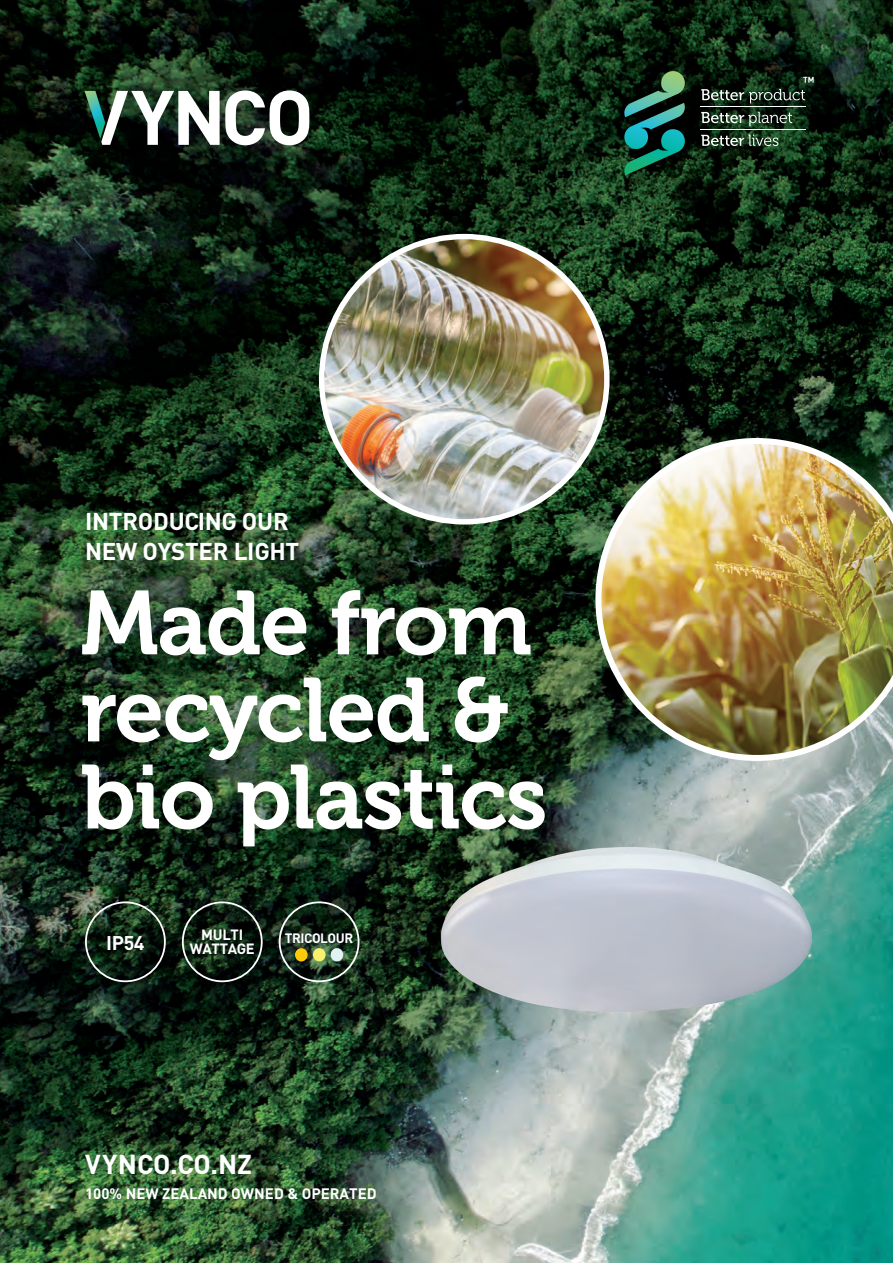
<style>
.page{position:relative;width:893px;height:1263px;background:#fff}
.page>*{position:absolute;margin:0;border:0;box-sizing:border-box;transform-origin:0 0}
.t1{font:90px/87px "Museo 700";letter-spacing:-.02em;color:#fff}
.t2{font:700 27px "DIN";letter-spacing:.025em;color:#fff}
.t3{font:700 24px/30px "DIN";letter-spacing:-.01em;color:#fff}
.t4{font:700 19.65px "DIN";color:#fff}
.t5{font:700 15px "DIN";color:#fff}
.t6{font:700 14.7px/14.7px "DIN";letter-spacing:-.02em;color:#fff;text-align:center}
.t7{font:700 13.5px "DIN";letter-spacing:-.03em;color:#fff}
</style>
<div class="page">
<img style="left:0;top:0;width:893px;height:1263px">
<div style="left:85px;top:901px;width:81px;height:81px;border:2px solid #fff;border-radius:50%"></div>
<div style="left:182px;top:901px;width:81px;height:81px;border:2px solid #fff;border-radius:50%"></div>
<div style="left:279px;top:901px;width:80px;height:81px;border:2px solid #fff;border-radius:50%"></div>
<div style="left:313px;top:948px;width:13px;height:13px;background:#f6f06c;border-radius:50%"></div>
<div style="left:295px;top:948px;width:13px;height:13px;background:#feca0a;border-radius:50%"></div>
<div style="left:331px;top:948px;width:12px;height:13px;background:#e0f2f1;border-radius:50%"></div>
<img style="left:322px;top:237px;width:285px;height:285px;border-radius:143px">
<img style="left:595px;top:438px;width:298px;height:323px">
<svg style="left:84px;top:90px;width:225px;height:55px"></svg>
<svg style="left:701px;top:89px;width:104px;height:14px"></svg>
<svg style="left:701px;top:112px;width:91px;height:14px"></svg>
<svg style="left:701px;top:135px;width:77px;height:11px"></svg>
<hr style="left:701px;top:106px;width:105px;height:1px;background:#fff">
<hr style="left:701px;top:129px;width:105px;height:1px;background:#fff">
<svg style="left:622px;top:71px;width:65px;height:104px;background:#1b5749"></svg>
<svg style="left:803px;top:77px;width:11px;height:6px"></svg>
<img style="left:432px;top:833px;width:389px;height:192px">
<p class="t3" style="left:85px;top:505px;width:216px">INTRODUCING OUR<br>NEW OYSTER LIGHT</p>
<p class="t1" style="left:81px;top:581px;width:469px">Made from recycled &amp; bio plastics</p>
<p class="t4" style="left:106px;top:930px;width:40px">IP54</p>
<p class="t6" style="left:190px;top:926px;width:67px">MULTI<br>WATTAGE</p>
<p class="t7" style="left:285px;top:929px;width:70px">TRICOLOUR</p>
<p class="t2" style="left:85px;top:1146px;width:169px">VYNCO.CO.NZ</p>
<p class="t5" style="left:85px;top:1184px;width:293px">100% NEW ZEALAND OWNED &amp; OPERATED</p>
</div>
